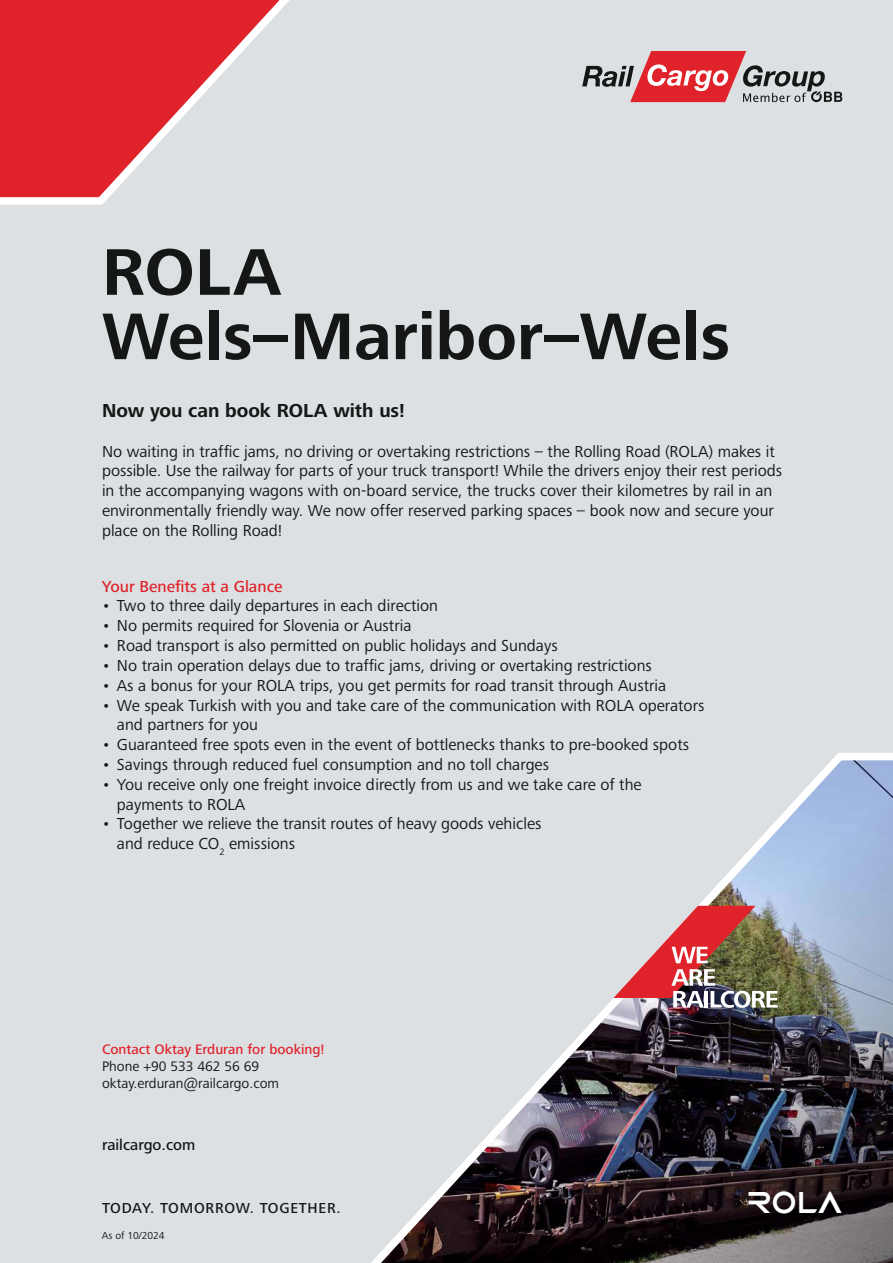
<style>
.page{position:relative;width:893px;height:1263px;background:#dce0e3}
.page>*{position:absolute;margin:0;border:0;box-sizing:border-box;transform-origin:0 0}
.t1{font:700 68.25px/64.3px "Frutiger Next Pro";color:#151616}
.t2{font:700 30px "RC Type";color:#fff}
.t3{font:700 19.5px "Frutiger Next Pro";letter-spacing:-.005em;color:#151616}
.t4{font:16.5px/19.8px "Frutiger Next Pro";color:#151616}
.t5{font:500 16.5px "Frutiger Next Pro";color:#e0232a}
.t6{font:500 15.75px "Frutiger Next Pro";color:#151616}
.t7{font:500 15px "Frutiger Next Pro";letter-spacing:.05em;color:#151616}
.t8{font:14.25px/17.1px "Frutiger Next Pro";color:#151616}
.t9{font:500 14.25px "Frutiger Next Pro";color:#e0232a}
.t10{font:10.5px "Frutiger Next Pro";color:#151616}
</style>
<div class="page">
<svg style="left:582px;top:51px;width:260px;height:51px"></svg>
<svg style="left:0;top:0;width:290px;height:205px"></svg>
<img style="left:371px;top:753px;width:522px;height:510px">
<img style="left:613px;top:906px;width:165px;height:102px">
<h1 class="t1" style="left:102px;top:240px;width:630px">ROLA<br>Wels–Maribor–Wels</h1>
<p class="t3" style="left:102px;top:399px;width:304px">Now you can book ROLA with us!</p>
<p class="t4" style="left:102px;top:441px;width:682px">No waiting in traffic jams, no driving or overtaking restrictions – the Rolling Road (ROLA) makes it possible. Use the railway for parts of your truck transport! While the drivers enjoy their rest periods in the accompanying wagons with on-board service, the trucks cover their kilometres by rail in an environmentally friendly way. We now offer reserved parking spaces – book now and secure your place on the Rolling Road!</p>
<p class="t5" style="left:102px;top:577px;width:182px">Your Benefits at a Glance</p>
<p class="t4" style="left:102px;top:596px;width:338px">• Two to three daily departures in each direction</p>
<p class="t4" style="left:102px;top:616px;width:311px">• No permits required for Slovenia or Austria</p>
<p class="t4" style="left:102px;top:636px;width:457px">• Road transport is also permitted on public holidays and Sundays</p>
<p class="t4" style="left:102px;top:655px;width:552px">• No train operation delays due to traffic jams, driving or overtaking restrictions</p>
<p class="t4" style="left:102px;top:675px;width:566px">• As a bonus for your ROLA trips, you get permits for road transit through Austria</p>
<p class="t4" style="left:117px;top:695px;width:589px;text-indent:-15px">• We speak Turkish with you and take care of the communication with ROLA operators and partners for you</p>
<p class="t4" style="left:102px;top:735px;width:589px">• Guaranteed free spots even in the event of bottlenecks thanks to pre-booked spots</p>
<p class="t4" style="left:102px;top:754px;width:449px">• Savings through reduced fuel consumption and no toll charges</p>
<p class="t4" style="left:117px;top:774px;width:526px;text-indent:-15px">• You receive only one freight invoice directly from us and we take care of the payments to ROLA</p>
<p class="t4" style="left:117px;top:814px;width:426px;text-indent:-15px">• Together we relieve the transit routes of heavy goods vehicles and reduce CO<sub>2</sub> emissions</p>
<p class="t9" style="left:102px;top:1041px;width:224px">Contact Oktay Erduran for booking!</p>
<p class="t8" style="left:102px;top:1057px;width:178px">Phone +90 533 462 56 69 oktay.erduran@railcargo.com</p>
<p class="t6" style="left:102px;top:1135px;width:95px">railcargo.com</p>
<p class="t7" style="left:102px;top:1199px;width:240px">TODAY. TOMORROW. TOGETHER.</p>
<p class="t10" style="left:102px;top:1229px;width:64px">As of 10/2024</p>
<h2 class="t2" style="left:747px;top:1186px;width:97px">ROLA</h2>
</div>
